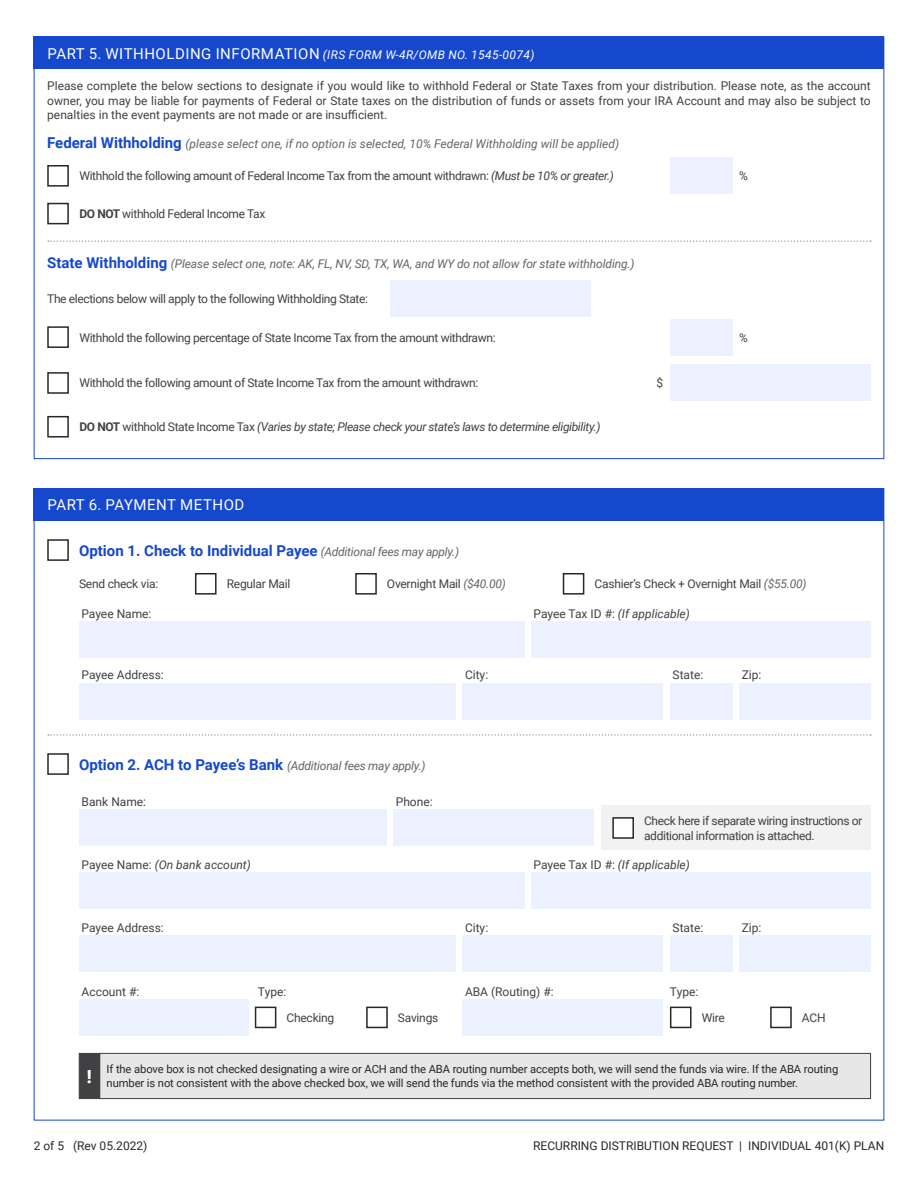
<style>
.page{position:relative;width:918px;height:1188px;background:#fff}
.page>*{position:absolute;margin:0;border:0;box-sizing:border-box;transform-origin:0 0}
.t1{font:900 18px "Roboto";color:#fff}
.t2{font:700 15px "Roboto";color:#1548cd}
.t3{font:15px "Roboto";letter-spacing:.035em;color:#fff}
.t4{font:12px/14.4px "Roboto";letter-spacing:-.03em;color:#414042;text-align:justify}
.t5{font:italic 12px "Roboto";letter-spacing:-.01em;color:#636466}
.t6{font:italic 12px "Roboto";letter-spacing:-.03em;color:#414042}
.t7{font:italic 12px "Roboto";color:#414042}
.t8{font:12px "Roboto";color:#414042}
.t9{font:12px "Roboto";color:#282829}
.t10{font:italic 12px "Roboto";letter-spacing:.035em;color:#fff}
.t11{font:11.25px/13.5px "Roboto";letter-spacing:-.01em;color:#282829}
.s1{font-style:normal;font-size:15px}
.s2{font-weight:700;font-style:normal;font-size:15px;color:#1548cd}
.s3{font-style:italic}
.s4{font-weight:700}
.s5{font-weight:700;font-style:normal}
.s6{font-style:normal}
.s7{font-weight:400;font-style:italic;font-size:12px;color:#636466}
.s8{font-style:italic;color:#636466}
</style>
<div class="page">
<div style="left:34px;top:488px;width:850px;height:33px;background:#1548cd"></div>
<div style="left:47px;top:165px;width:22px;height:22px;background:#fff;border:2px solid #282829"></div>
<div style="left:47px;top:326px;width:22px;height:22px;background:#fff;border:2px solid #282829"></div>
<div style="left:47px;top:372px;width:22px;height:22px;background:#fff;border:2px solid #282829"></div>
<div style="left:47px;top:203px;width:22px;height:21px;background:#fff;border:2px solid #282829"></div>
<div style="left:47px;top:416px;width:22px;height:22px;background:#fff;border:2px solid #282829"></div>
<div style="left:670px;top:158px;width:62px;height:36px;background:#ecf1ff"></div>
<div style="left:670px;top:319px;width:62px;height:36px;background:#ecf1ff"></div>
<div style="left:670px;top:365px;width:201px;height:36px;background:#ecf1ff"></div>
<div style="left:390px;top:280px;width:201px;height:36px;background:#ecf1ff"></div>
<svg style="left:48px;top:240px;width:823px;height:2px"></svg>
<svg style="left:48px;top:734px;width:823px;height:2px"></svg>
<div style="left:34px;top:37px;width:850px;height:32px;background:#1548cd"></div>
<div style="left:47px;top:539px;width:22px;height:22px;background:#fff;border:2px solid #282829"></div>
<div style="left:195px;top:573px;width:22px;height:22px;background:#fff;border:2px solid #282829"></div>
<div style="left:355px;top:573px;width:22px;height:22px;background:#fff;border:2px solid #282829"></div>
<div style="left:563px;top:573px;width:21px;height:22px;background:#fff;border:2px solid #282829"></div>
<div style="left:532px;top:621px;width:339px;height:37px;background:#ecf1ff"></div>
<div style="left:79px;top:621px;width:446px;height:37px;background:#ecf1ff"></div>
<div style="left:670px;top:683px;width:62px;height:36px;background:#ecf1ff"></div>
<div style="left:739px;top:683px;width:132px;height:36px;background:#ecf1ff"></div>
<div style="left:462px;top:683px;width:201px;height:36px;background:#ecf1ff"></div>
<div style="left:79px;top:683px;width:377px;height:36px;background:#ecf1ff"></div>
<div style="left:601px;top:806px;width:270px;height:44px;background:#f2f2f2"></div>
<div style="left:47px;top:753px;width:22px;height:22px;background:#fff;border:2px solid #282829"></div>
<div style="left:532px;top:873px;width:339px;height:36px;background:#ecf1ff"></div>
<div style="left:79px;top:873px;width:446px;height:36px;background:#ecf1ff"></div>
<div style="left:255px;top:1007px;width:21px;height:21px;background:#fff;border:2px solid #282829"></div>
<div style="left:366px;top:1007px;width:22px;height:21px;background:#fff;border:2px solid #282829"></div>
<div style="left:79px;top:999px;width:169px;height:37px;background:#ecf1ff"></div>
<div style="left:670px;top:1007px;width:22px;height:21px;background:#fff;border:2px solid #282829"></div>
<div style="left:770px;top:1007px;width:22px;height:21px;background:#fff;border:2px solid #282829"></div>
<div style="left:462px;top:999px;width:201px;height:37px;background:#ecf1ff"></div>
<div style="left:393px;top:810px;width:201px;height:36px;background:#ecf1ff"></div>
<div style="left:79px;top:810px;width:307px;height:36px;background:#ecf1ff"></div>
<div style="left:670px;top:936px;width:62px;height:36px;background:#ecf1ff"></div>
<div style="left:739px;top:936px;width:132px;height:36px;background:#ecf1ff"></div>
<div style="left:462px;top:936px;width:201px;height:36px;background:#ecf1ff"></div>
<div style="left:79px;top:936px;width:377px;height:36px;background:#ecf1ff"></div>
<div style="left:612px;top:817px;width:22px;height:22px;background:#fff;border:2px solid #282829"></div>
<div style="left:100px;top:1053px;width:771px;height:46px;background:#e7e7e8"></div>
<div style="left:99px;top:1053px;width:772px;height:46px;border:1px solid #414042"></div>
<div style="left:79px;top:1053px;width:21px;height:46px;background:#414042;border:1px solid #414042"></div>
<p class="t10" style="left:48px;top:46px;width:489px"><span class="s1">PART 5. WITHHOLDING INFORMATION</span> (IRS FORM W-4R/OMB NO. 1545-0074)</p>
<p class="t4" style="left:47px;top:78px;width:825px">Please complete the below sections to designate if you would like to withhold Federal or State Taxes from your distribution. Please note, as the account owner, you may be liable for payments of Federal or State taxes on the distribution of funds or assets from your IRA Account and may also be subject to penalties in the event payments are not made or are insufficient.</p>
<p class="t5" style="left:47px;top:135px;width:573px"><span class="s2">Federal Withholding</span> (please select one, if no option is selected, 10% Federal Withholding will be applied)</p>
<p class="t4" style="left:79px;top:168px;width:536px">Withhold the following amount of Federal Income Tax from the amount withdrawn: <span class="s3">(Must be 10% or greater.)</span></p>
<p class="t4" style="left:79px;top:206px;width:187px"><span class="s4">DO NOT</span> withhold Federal Income Tax</p>
<p class="t5" style="left:47px;top:255px;width:589px"><span class="s2">State Withholding</span> (Please select one, note: AK, FL, NV, SD, TX, WA, and WY do not allow for state withholding.)</p>
<p class="t4" style="left:47px;top:291px;width:322px">The elections below will apply to the following Withholding State:</p>
<p class="t4" style="left:79px;top:330px;width:418px">Withhold the following percentage of State Income Tax from the amount withdrawn:</p>
<p class="t4" style="left:79px;top:376px;width:400px">Withhold the following amount of State Income Tax from the amount withdrawn:</p>
<p class="t6" style="left:79px;top:419px;width:523px"><span class="s5">DO NOT</span> <span class="s6">withhold State Income Tax</span> (Varies by state; Please check your state’s laws to determine eligibility.)</p>
<p class="t4" style="left:656px;top:376px;width:8px">$</p>
<p class="t3" style="left:48px;top:494px;width:198px">PART 6. PAYMENT METHOD</p>
<p class="t4" style="left:739px;top:168px;width:10px">%</p>
<p class="t4" style="left:739px;top:330px;width:10px">%</p>
<p class="t2" style="left:79px;top:540px;width:382px">Option 1. Check to Individual Payee <span class="s7">(Additional fees may apply.)</span></p>
<p class="t4" style="left:79px;top:576px;width:81px">Send check via:</p>
<p class="t4" style="left:227px;top:576px;width:65px">Regular Mail</p>
<p class="t4" style="left:387px;top:576px;width:120px">Overnight Mail <span class="s8">($40.00)</span></p>
<p class="t4" style="left:595px;top:576px;width:213px">Cashier’s Check + Overnight Mail <span class="s8">($55.00)</span></p>
<p class="t8" style="left:81px;top:605px;width:72px">Payee Name:</p>
<p class="t7" style="left:534px;top:605px;width:158px"><span class="s6">Payee Tax ID #:</span> (If applicable)</p>
<p class="t8" style="left:82px;top:667px;width:84px">Payee Address:</p>
<p class="t4" style="left:465px;top:667px;width:25px">City:</p>
<p class="t4" style="left:673px;top:667px;width:32px">State:</p>
<p class="t4" style="left:742px;top:667px;width:21px">Zip:</p>
<p class="t5" style="left:79px;top:757px;width:348px"><span class="s2">Option 2. ACH to Payee’s Bank</span> (Additional fees may apply.)</p>
<p class="t8" style="left:82px;top:793px;width:66px">Bank Name:</p>
<p class="t4" style="left:396px;top:794px;width:38px">Phone:</p>
<p class="t4" style="left:644px;top:813px;width:220px">Check here if separate wiring instructions or additional information is attached.</p>
<p class="t7" style="left:82px;top:856px;width:171px"><span class="s6">Payee Name:</span> (On bank account)</p>
<p class="t7" style="left:534px;top:856px;width:158px"><span class="s6">Payee Tax ID #:</span> (If applicable)</p>
<p class="t8" style="left:82px;top:919px;width:84px">Payee Address:</p>
<p class="t4" style="left:465px;top:920px;width:25px">City:</p>
<p class="t4" style="left:673px;top:920px;width:32px">State:</p>
<p class="t4" style="left:742px;top:920px;width:21px">Zip:</p>
<p class="t8" style="left:82px;top:983px;width:59px">Account #:</p>
<p class="t4" style="left:258px;top:984px;width:30px">Type:</p>
<p class="t4" style="left:287px;top:1010px;width:49px">Checking</p>
<p class="t4" style="left:398px;top:1010px;width:42px">Savings</p>
<p class="t8" style="left:465px;top:983px;width:90px">ABA (Routing) #:</p>
<p class="t4" style="left:670px;top:984px;width:30px">Type:</p>
<p class="t4" style="left:702px;top:1010px;width:25px">Wire</p>
<p class="t4" style="left:802px;top:1010px;width:25px">ACH</p>
<h1 class="t1" style="left:87px;top:1064px;width:6px">!</h1>
<p class="t11" style="left:107px;top:1062px;width:733px">If the above box is not checked designating a wire or ACH and the ABA routing number accepts both, we will send the funds via wire. If the ABA routing number is not consistent with the above checked box, we will send the funds via the method consistent with the provided ABA routing number.</p>
<p class="t9" style="left:34px;top:1137px;width:115px">2 of 5 (Rev 05.2022)</p>
<p class="t9" style="left:533px;top:1137px;width:353px">RECURRING DISTRIBUTION REQUEST | INDIVIDUAL 401(K) PLAN</p>
</div>
